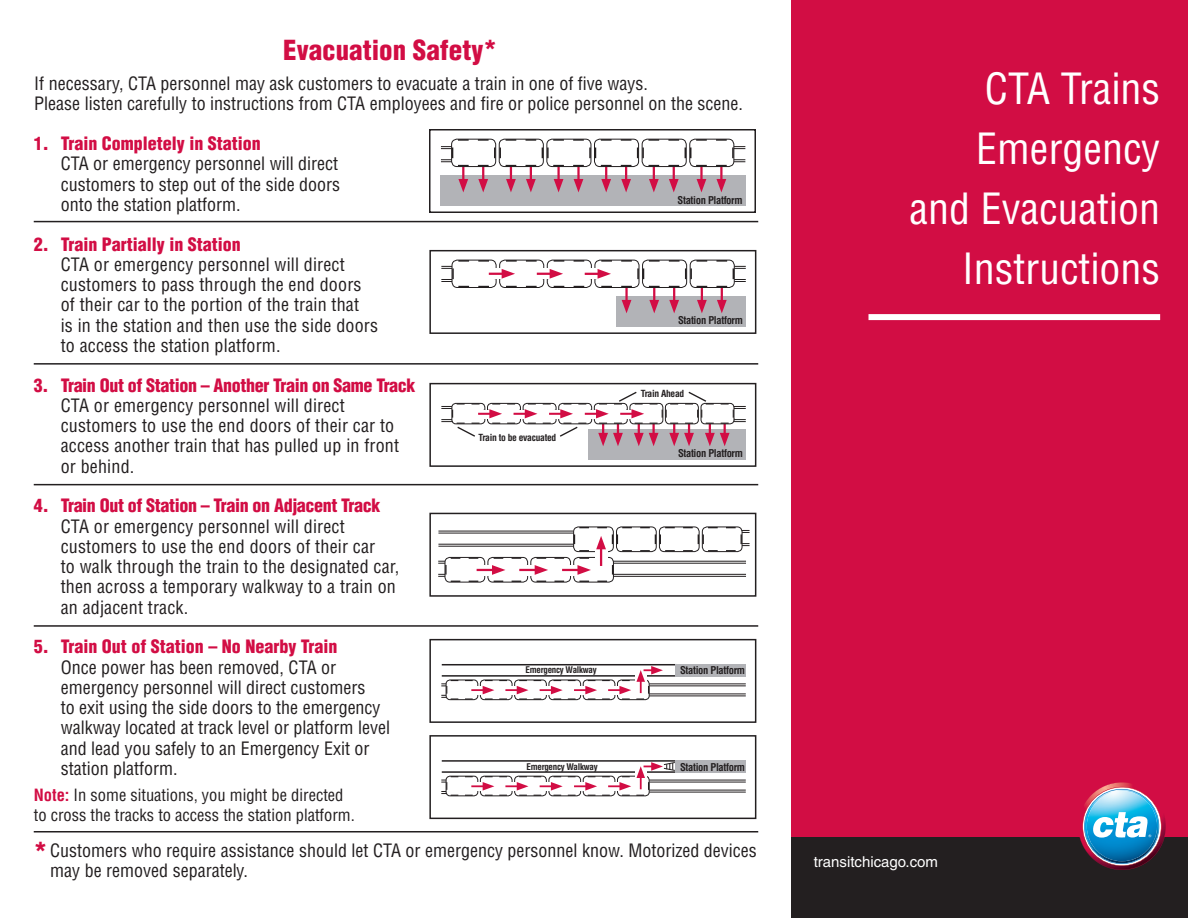
<style>
.page{position:relative;width:1188px;height:918px;background:#fff}
.page>*{position:absolute;margin:0;border:0;box-sizing:border-box;transform-origin:0 0}
.t1{font:condensed 42px/60px "Helvetica";color:#fff;text-align:right}
.t2{font:900 condensed 27px "Helvetica";color:#d20d44}
.t3{font:condensed 18px/20.2px "Helvetica";color:#231f20}
.t4{font:condensed 16.5px/19.5px "Helvetica";color:#231f20}
.t5{font:15px "Helvetica";color:#fff}
.t6{font:700 condensed 10.5px "Helvetica";letter-spacing:-.03em;color:#231f20}
.t7{font:700 condensed 9.6px "Helvetica";letter-spacing:-.03em;color:#231f20}
.t8{font:700 condensed 9px "Helvetica";letter-spacing:-.03em;color:#231f20}
.s1{font-weight:900;color:#d20d44}
.s2{font-weight:700;color:#d20d44}
.s3{font-weight:900;font-size:27px;color:#d20d44}
</style>
<div class="page">
<div style="left:791px;top:0;width:397px;height:918px;background:#d20d44"></div>
<svg style="left:429px;top:129px;width:327px;height:84px"></svg>
<svg style="left:429px;top:249px;width:328px;height:85px"></svg>
<svg style="left:429px;top:382px;width:328px;height:85px"></svg>
<svg style="left:429px;top:512px;width:328px;height:85px"></svg>
<div style="left:868px;top:314px;width:292px;height:6px;background:#fff"></div>
<svg style="left:429px;top:638px;width:328px;height:85px"></svg>
<svg style="left:429px;top:735px;width:328px;height:85px"></svg>
<div style="left:791px;top:837px;width:397px;height:81px;background:#231f20"></div>
<img style="left:1079px;top:782px;width:87px;height:88px">
<hr style="left:34px;top:221px;width:724px;height:1px;background:#231f20">
<hr style="left:34px;top:363px;width:724px;height:2px;background:#231f20">
<hr style="left:34px;top:484px;width:724px;height:1px;background:#231f20">
<hr style="left:34px;top:625px;width:724px;height:2px;background:#231f20">
<hr style="left:34px;top:831px;width:724px;height:1px;background:#231f20">
<p class="t2" style="left:283px;top:33px;width:215px">Evacuation Safety*</p>
<p class="t3" style="left:34px;top:74px;width:710px;line-height:19.5px">If necessary, CTA personnel may ask customers to evacuate a train in one of five ways.<br>Please listen carefully to instructions from CTA employees and fire or police personnel on the scene.</p>
<p class="t3" style="left:61px;top:133px;width:281px;text-indent:-27px"><span class="s1">1. Train Completely in Station<br></span>CTA or emergency personnel will direct customers to step out of the side doors onto the station platform.</p>
<p class="t3" style="left:61px;top:234px;width:319px;text-indent:-27px"><span class="s1">2. Train Partially in Station<br></span>CTA or emergency personnel will direct customers to pass through the end doors of their car to the portion of the train that<br>is in the station and then use the side doors to access the station platform.</p>
<p class="t3" style="left:61px;top:375px;width:356px;text-indent:-27px"><span class="s1">3. Train Out of Station – Another Train on Same Track </span>CTA or emergency personnel will direct customers to use the end doors of their car to access another train that has pulled up in front or behind.</p>
<p class="t3" style="left:61px;top:495px;width:340px;text-indent:-27px"><span class="s1">4. Train Out of Station – Train on Adjacent Track </span>CTA or emergency personnel will direct customers to use the end doors of their car<br>to walk through the train to the designated car, then across a temporary walkway to a train on an adjacent track.</p>
<p class="t3" style="left:61px;top:636px;width:331px;text-indent:-27px"><span class="s1">5. Train Out of Station – No Nearby Train<br></span>Once power has been removed, CTA or emergency personnel will direct customers<br>to exit using the side doors to the emergency walkway located at track level or platform level and lead you safely to an Emergency Exit or station platform.</p>
<p class="t4" style="left:34px;top:785px;width:323px"><span class="s2">Note:</span> In some situations, you might be directed to cross the tracks to access the station platform.</p>
<p class="t6" style="left:678px;top:193px;width:67px">Station Platform</p>
<p class="t6" style="left:678px;top:314px;width:67px">Station Platform</p>
<p class="t7" style="left:479px;top:432px;width:79px">Train to be evacuated</p>
<p class="t7" style="left:641px;top:388px;width:45px">Train Ahead</p>
<p class="t6" style="left:678px;top:447px;width:67px">Station Platform</p>
<p class="t8" style="left:526px;top:665px;width:73px">Emergency Walkway</p>
<p class="t6" style="left:680px;top:664px;width:67px">Station Platform</p>
<p class="t8" style="left:526px;top:761px;width:73px">Emergency Walkway</p>
<p class="t6" style="left:680px;top:760px;width:67px">Station Platform</p>
<p class="t3" style="left:50px;top:840px;width:708px;line-height:19.5px;text-indent:-17px"><span class="s3">*</span> Customers who require assistance should let CTA or emergency personnel know. Motorized devices may be removed separately.</p>
<p class="t1" style="left:985px;top:58px;width:177px">CTA Trains</p>
<p class="t1" style="left:910px;top:118px;width:252px">Emergency and Evacuation<br>Instructions</p>
<p class="t5" style="left:814px;top:853px;width:126px">transitchicago.com</p>
</div>
